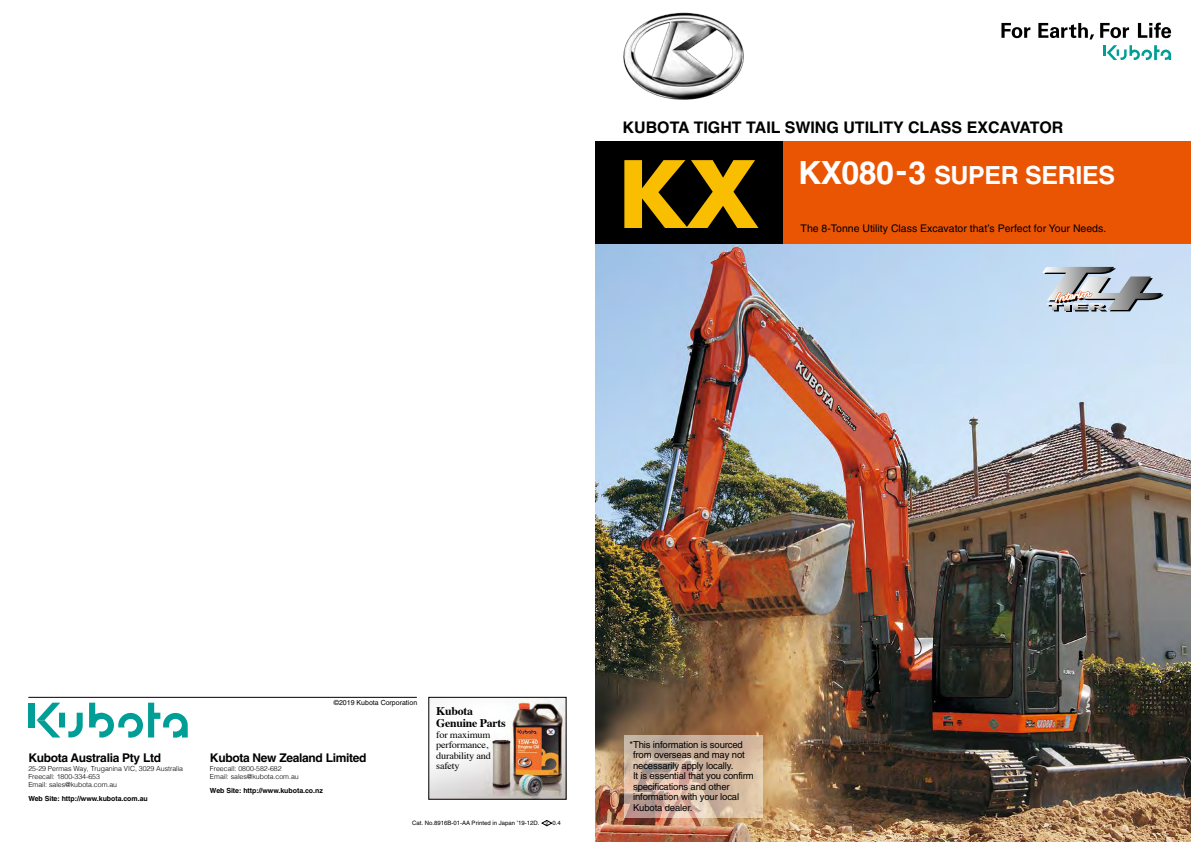
<style>
.page{position:relative;width:1191px;height:842px;background:#fff}
.page>*{position:absolute;margin:0;border:0;box-sizing:border-box;transform-origin:0 0}
.t1{font:700 90px "Futura";color:#fabe00}
.t2{font:700 25px "Helvetica";letter-spacing:-.015em;color:#fff}
.t3{font:700 16px "Helvetica";color:#000}
.t4{font:700 12px "Helvetica";letter-spacing:-.025em;color:#000}
.t5{font:700 11.7px/11.9px "Times";letter-spacing:-.02em;color:#000}
.t6{font:10.5px "Helvetica";color:#000}
.t7{font:9.7px/10.2px "Times";letter-spacing:-.02em;color:#000;scale:1.05 1}
.t8{font:9.5px/10.5px "Helvetica";letter-spacing:-.015em;color:#000}
.t9{font:300 7px/8px "Helvetica";letter-spacing:-.005em;color:#000}
.t10{font:700 7px "Helvetica";letter-spacing:-.005em;color:#000}
.t11{font:7px "Helvetica";color:#000}
.t12{font:6px "Helvetica";color:#000}
.s1{font-size:32px}
.s2{font-size:5px}
</style>
<div class="page">
<img style="left:595px;top:244px;width:596px;height:598px">
<svg style="left:624px;top:735px;width:139px;height:83px;background:#ceb4a1"></svg>
<div style="left:767px;top:142px;width:424px;height:102px;background:#ea5504"></div>
<div style="left:595px;top:142px;width:187px;height:102px;background:#000"></div>
<svg style="left:1042px;top:267px;width:121px;height:44px;background:#abb1b9"></svg>
<svg style="left:1103px;top:45px;width:68px;height:15px"></svg>
<svg style="left:1100px;top:23px;width:29px;height:15px"></svg>
<svg style="left:1001px;top:23px;width:29px;height:15px"></svg>
<svg style="left:1038px;top:23px;width:56px;height:16px"></svg>
<svg style="left:1138px;top:23px;width:33px;height:15px"></svg>
<img style="left:623px;top:12px;width:121px;height:88px">
<svg style="left:541px;top:820px;width:11px;height:6px"></svg>
<hr style="left:28px;top:697px;width:389px;height:1px;background:#000">
<img style="left:430px;top:699px;width:134px;height:99px">
<div style="left:428px;top:697px;width:138px;height:103px;border:1px solid #000"></div>
<div style="left:28px;top:703px;width:7px;height:24px;background:#009e96"></div>
<svg style="left:37px;top:703px;width:46px;height:34px"></svg>
<svg style="left:89px;top:703px;width:99px;height:35px"></svg>
<h3 class="t3" style="left:622px;top:117px;width:442px">KUBOTA TIGHT TAIL SWING UTILITY CLASS EXCAVATOR</h3>
<h1 class="t1" style="left:618px;top:132px;width:141px">KX</h1>
<h2 class="t2" style="left:798px;top:160px;width:318px"><span class="s1">KX080-3</span> SUPER SERIES</h2>
<p class="t6" style="left:800px;top:222px;width:307px">The 8-Tonne Utility Class Excavator that’s Perfect for Your Needs.</p>
<p class="t4" style="left:28px;top:750px;width:134px">Kubota Australia Pty Ltd</p>
<p class="t9" style="left:28px;top:764px;width:156px">25-29 Permas Way, Truganina VIC, 3029 Australia<br>Freecall: 1800-334-653<br>Email: sales@kubota.com.au</p>
<p class="t10" style="left:28px;top:795px;width:121px">Web Site: http://www.kubota.com.au</p>
<p class="t11" style="left:334px;top:699px;width:85px">©2019 Kubota Corporation</p>
<p class="t4" style="left:210px;top:750px;width:158px">Kubota New Zealand Limited</p>
<p class="t9" style="left:210px;top:764px;width:90px">Freecall: 0800-582-682<br>Email: sales@kubota.com.au</p>
<p class="t10" style="left:210px;top:787px;width:114px">Web Site: http://www.kubota.co.nz</p>
<p class="t5" style="left:436px;top:704px;width:71px">Kubota<br>Genuine Parts</p>
<p class="t7" style="left:436px;top:729px;width:53px">for maximum performance, durability and safety</p>
<p class="t12" style="left:412px;top:819px;width:150px">Cat. No.8916B-01-AA Printed in Japan ’19-12D. <span class="s2">2</span> 0.4</p>
<p class="t8" style="left:633px;top:739px;width:122px;text-indent:-4px">*This information is sourced from overseas and may not necessarily apply locally.<br>It is essential that you confirm specifications and other information with your local<br>Kubota dealer.</p>
</div>
